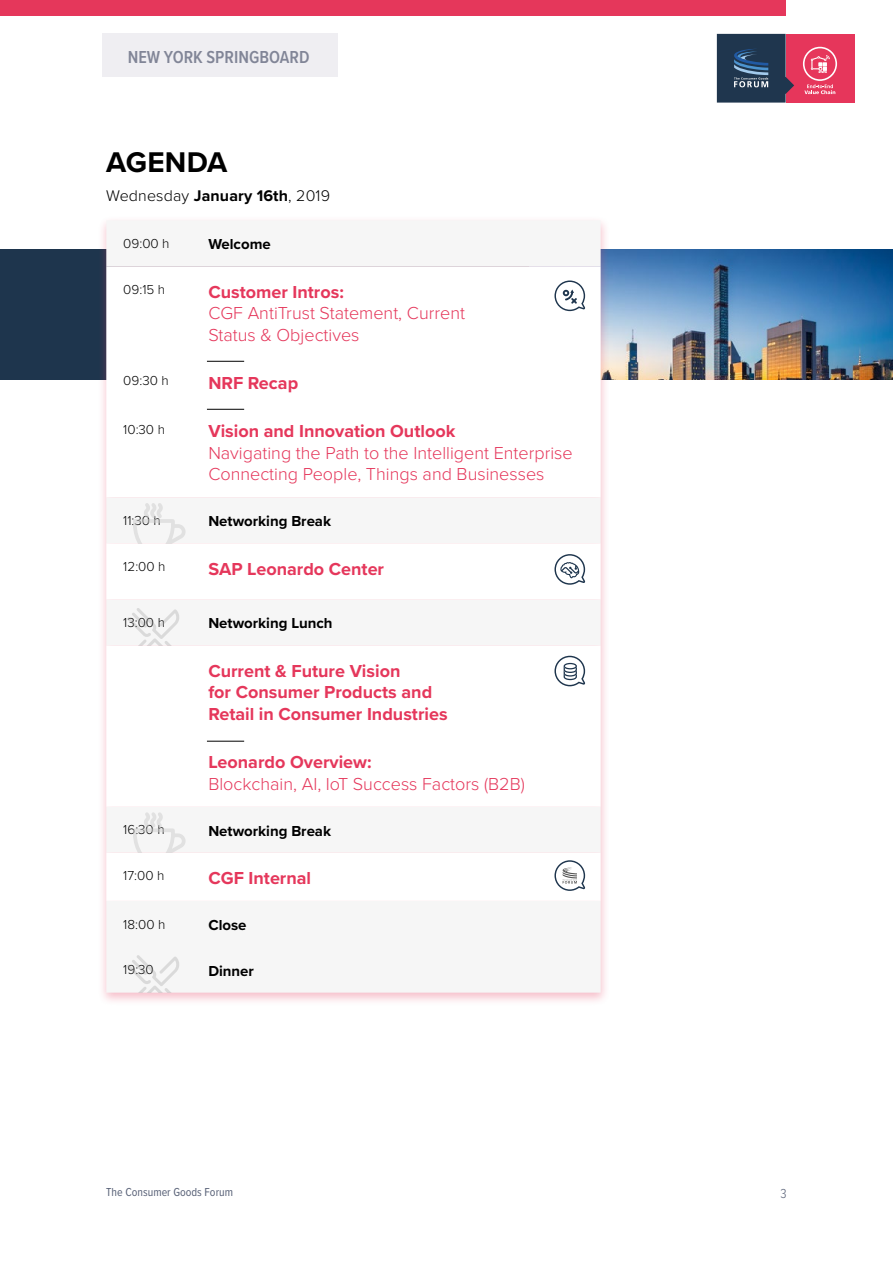
<style>
.page{position:relative;width:893px;height:1263px;background:#fff}
.page>*{position:absolute;margin:0;border:0;box-sizing:border-box;transform-origin:0 0}
.t1{font:700 29.55px "Proxima Nova";letter-spacing:.01em;color:#000}
.t2{font:700 18px/21.6px "Proxima Nova";color:#e5375b}
.t3{font:300 18px/21.6px "Proxima Nova";color:#e5375b}
.t4{font:600 18px "Proxima Nova Cond";color:#818597}
.t5{font:300 16.05px "Proxima Nova";letter-spacing:.01em;color:#000}
.t6{font:700 15px "Proxima Nova";color:#000}
.t7{font:300 13.5px "Proxima Nova";color:#000}
.t8{font:300 13.5px "Proxima Nova Cond";color:#565f75}
.t9{font:12px "Proxima Nova Cond";color:#565f75}
.s1{font-weight:700}
</style>
<div class="page">
<div style="left:102px;top:34px;width:236px;height:43px;background:#efeef2"></div>
<div style="left:0;top:249px;width:893px;height:130px;background:#1e354d"></div>
<img style="left:610px;top:249px;width:283px;height:130px">
<div style="left:786px;top:34px;width:68px;height:69px;background:#e6365b"></div>
<svg style="left:803px;top:47px;width:34px;height:47px"></svg>
<svg style="left:717px;top:34px;width:77px;height:69px;background:#3b425c"></svg>
<div style="left:0;top:0;width:786px;height:16px;background:#e5375b"></div>
<div style="left:97px;top:215px;width:513px;height:791px;background:#e5375b;opacity:.33"></div>
<div style="left:106px;top:220px;width:495px;height:773px;background:#f6f6f6"></div>
<svg style="left:106px;top:266px;width:495px;height:635px"></svg>
<hr style="left:207px;top:361px;width:37px;height:1px;background:#000">
<hr style="left:207px;top:409px;width:37px;height:1px;background:#000">
<hr style="left:207px;top:741px;width:37px;height:1px;background:#000">
<svg style="left:554px;top:554px;width:31px;height:31px"></svg>
<svg style="left:554px;top:280px;width:31px;height:31px"></svg>
<svg style="left:554px;top:656px;width:31px;height:30px"></svg>
<svg style="left:554px;top:860px;width:31px;height:31px"></svg>
<svg style="left:131px;top:500px;width:56px;height:43px"></svg>
<svg style="left:127px;top:608px;width:53px;height:37px"></svg>
<svg style="left:127px;top:955px;width:53px;height:38px"></svg>
<svg style="left:131px;top:809px;width:56px;height:44px"></svg>
<p class="t4" style="left:128px;top:44px;width:183px">NEW YORK SPRINGBOARD</p>
<h1 class="t1" style="left:106px;top:140px;width:123px">AGENDA</h1>
<p class="t5" style="left:106px;top:187px;width:225px">Wednesday <span class="s1">January 16th</span>, 2019</p>
<p class="t7" style="left:123px;top:236px;width:48px">09:00 h</p>
<p class="t6" style="left:208px;top:233px;width:64px">Welcome</p>
<p class="t7" style="left:123px;top:282px;width:43px">09:15 h</p>
<p class="t2" style="left:208px;top:280px;width:137px">Customer Intros:</p>
<p class="t3" style="left:208px;top:303px;width:258px">CGF AntiTrust Statement, Current<br>Status &amp; Objectives</p>
<p class="t7" style="left:123px;top:373px;width:47px">09:30 h</p>
<p class="t2" style="left:208px;top:372px;width:91px">NRF Recap</p>
<p class="t7" style="left:123px;top:421px;width:43px">10:30 h</p>
<p class="t2" style="left:208px;top:420px;width:248px">Vision and Innovation Outlook</p>
<p class="t3" style="left:208px;top:442px;width:366px">Navigating the Path to the Intelligent Enterprise<br>Connecting People, Things and Businesses</p>
<p class="t7" style="left:123px;top:513px;width:39px">11:30 h</p>
<p class="t6" style="left:208px;top:510px;width:124px">Networking Break</p>
<p class="t7" style="left:123px;top:559px;width:44px">12:00 h</p>
<p class="t2" style="left:208px;top:557px;width:177px">SAP Leonardo Center</p>
<p class="t7" style="left:123px;top:615px;width:43px">13:00 h</p>
<p class="t6" style="left:208px;top:612px;width:126px">Networking Lunch</p>
<p class="t2" style="left:208px;top:659px;width:241px">Current &amp; Future Vision<br>for Consumer Products and<br>Retail in Consumer Industries</p>
<p class="t2" style="left:208px;top:751px;width:165px">Leonardo Overview:</p>
<p class="t3" style="left:208px;top:773px;width:318px">Blockchain, AI, IoT Success Factors (B2B)</p>
<p class="t7" style="left:123px;top:822px;width:43px">16:30 h</p>
<p class="t6" style="left:208px;top:819px;width:124px">Networking Break</p>
<p class="t7" style="left:123px;top:868px;width:43px">17:00 h</p>
<p class="t2" style="left:208px;top:867px;width:104px">CGF Internal</p>
<p class="t7" style="left:123px;top:916px;width:44px">18:00 h</p>
<p class="t6" style="left:208px;top:913px;width:40px">Close</p>
<p class="t7" style="left:123px;top:962px;width:32px">19:30</p>
<p class="t6" style="left:208px;top:959px;width:47px">Dinner</p>
<p class="t9" style="left:106px;top:1183px;width:128px">The Consumer Goods Forum</p>
<p class="t8" style="left:780px;top:1183px;width:8px">3</p>
</div>
